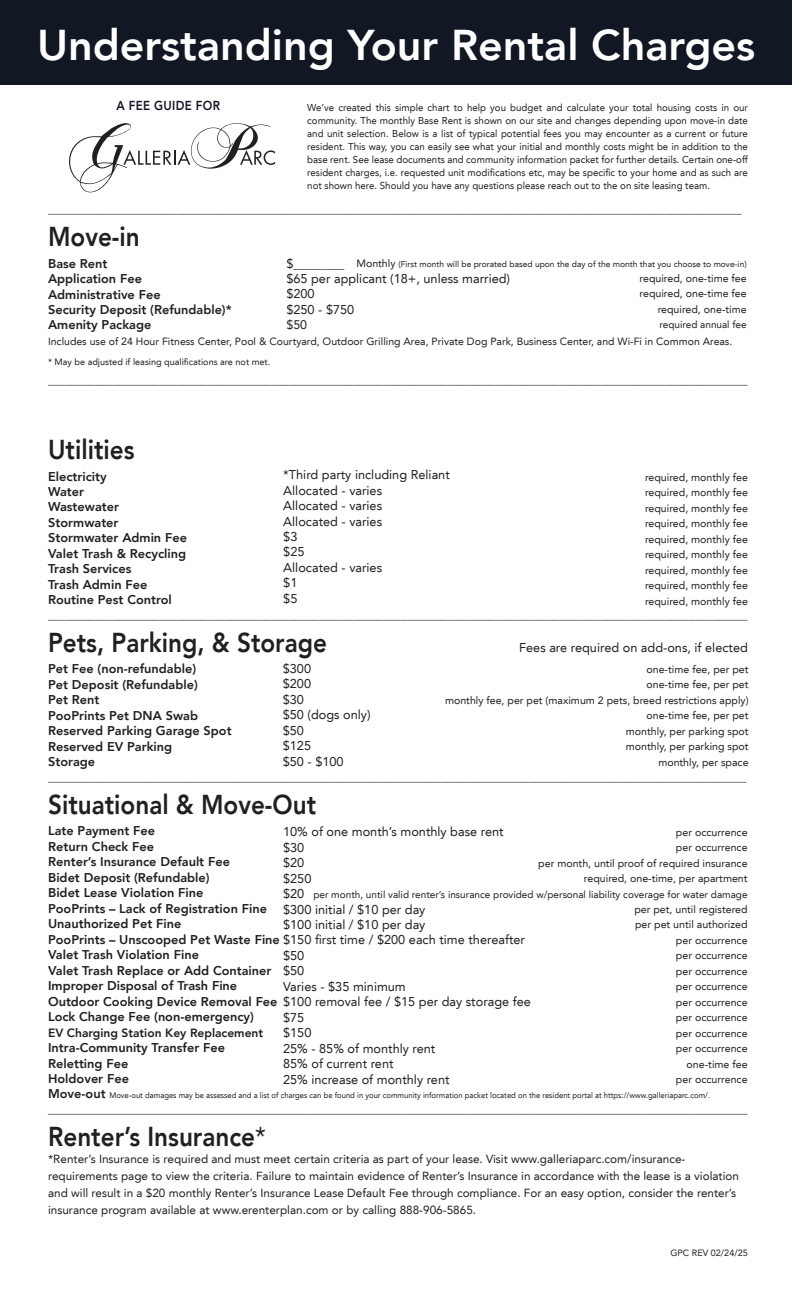
<style>
.page{position:relative;width:792px;height:1296px;background:#fff}
.page>*{position:absolute;margin:0;border:0;box-sizing:border-box;transform-origin:0 0}
.t1{font:800 43px "Avenir LT";color:#fff}
.t2{font:800 27.3px "Avenir LT";color:#231f20;scale:.89 1}
.t3{font:800 13px "Avenir LT";letter-spacing:.025em;color:#121724;scale:.89 1}
.t4{font:800 12.7px/15.5px "Avenir LT";color:#231f20}
.t5{font:12.7px/15.5px "Avenir LT";color:#231f20}
.t6{font:12.5px "Avenir LT";color:#231f20}
.t7{font:800 12px "Avenir LT";color:#231f20}
.t8{font:11.8px/17px "Avenir LT";color:#231f20}
.t9{font:11.7px "Avenir LT";color:#231f20}
.t10{font:10.6px/15.5px "Avenir LT";color:#231f20;text-align:right}
.t11{font:10.5px "Avenir LT";color:#231f20}
.t12{font:10px/13px "Avenir LT";color:#231f20;text-align:justify}
.t13{font:9.1px "Avenir LT";color:#231f20}
.t14{font:8.5px "Avenir LT";color:#231f20}
.t15{font:8px "Avenir LT";color:#231f20;scale:.96 1}
.s1{font-size:10.6px}
.s2{font-weight:400}
.s3{font-weight:800;font-size:12.7px}
</style>
<div class="page">
<svg style="left:69px;top:123px;width:206px;height:70px"></svg>
<div style="left:0;top:0;width:792px;height:85px;background:#121724"></div>
<h1 class="t1" style="left:37px;top:20px;width:720px">Understanding Your Rental Charges</h1>
<p class="t3" style="left:117px;top:98px;width:118px">A FEE GUIDE FOR</p>
<p class="t12" style="left:307px;top:101px;width:442px">We’ve created this simple chart to help you budget and calculate your total housing costs in our community. The monthly Base Rent is shown on our site and changes depending upon move-in date and unit selection. Below is a list of typical potential fees you may encounter as a current or future resident. This way, you can easily see what your initial and monthly costs might be in addition to the base rent. See lease documents and community information packet for further details. Certain one-off resident charges, i.e. requested unit modifications etc, may be specific to your home and as such are not shown here. Should you have any questions please reach out to the on site leasing team.</p>
<p class="t8" style="left:48px;top:200px;width:695px">______________________________________________________________________________________________________________________</p>
<h2 class="t2" style="left:48px;top:220px;width:105px">Move-in</h2>
<p class="t4" style="left:48px;top:255px;width:185px">Base Rent<br>Application Fee<br>Administrative Fee<br>Security Deposit (Refundable)*<br>Amenity Package</p>
<p class="t11" style="left:48px;top:336px;width:686px">Includes use of 24 Hour Fitness Center, Pool &amp; Courtyard, Outdoor Grilling Area, Private Dog Park, Business Center, and Wi-Fi in Common Areas.</p>
<p class="t13" style="left:48px;top:357px;width:224px">* May be adjusted if leasing qualifications are not met.</p>
<p class="t8" style="left:48px;top:371px;width:701px">_______________________________________________________________________________________________________________________</p>
<p class="t5" style="left:286px;top:255px;width:225px">$________<br>$65 per applicant (18+, unless married) $200<br>$250 - $750</p>
<p class="t6" style="left:286px;top:318px;width:22px">$50</p>
<p class="t14" style="left:356px;top:259px;width:392px"><span class="s1">Monthly</span> (First month will be prorated based upon the day of the month that you choose to move-in)</p>
<p class="t10" style="left:640px;top:271px;width:109px">required, one-time fee required, one-time fee required, one-time</p>
<p class="t12" style="left:660px;top:319px;width:89px">required annual fee</p>
<h2 class="t2" style="left:48px;top:433px;width:99px">Utilities</h2>
<p class="t4" style="left:48px;top:468px;width:140px">Electricity<br>Water<br>Wastewater<br>Stormwater<br>Stormwater Admin Fee<br>Valet Trash &amp; Recycling<br>Trash Services<br>Trash Admin Fee<br>Routine Pest Control</p>
<p class="t8" style="left:48px;top:606px;width:701px">_______________________________________________________________________________________________________________________</p>
<h2 class="t2" style="left:48px;top:626px;width:315px">Pets, Parking, &amp; Storage</h2>
<p class="t5" style="left:519px;top:640px;width:230px">Fees are required on add-ons, if elected</p>
<p class="t4" style="left:48px;top:661px;width:185px">Pet Fee (non-refundable)<br>Pet Deposit (Refundable)<br>Pet Rent<br>PooPrints Pet DNA Swab<br>Reserved Parking Garage Spot<br>Reserved EV Parking<br>Storage</p>
<p class="t9" style="left:48px;top:770px;width:700px">_______________________________________________________________________________________________________________________</p>
<h2 class="t2" style="left:48px;top:788px;width:303px">Situational &amp; Move-Out</h2>
<p class="t4" style="left:48px;top:823px;width:479px">Late Payment Fee<br>Return Check Fee<br>Renter’s Insurance Default Fee<br>Bidet Deposit (Refundable)<br>Bidet Lease Violation Fine<br>PooPrints – Lack of Registration Fine<br>Unauthorized Pet Fine<br>PooPrints – Unscooped Pet Waste Fine <span class="s2">$150 first time / $200 each time thereafter</span></p>
<p class="t4" style="left:48px;top:947px;width:484px">Valet Trash Violation Fine<br>Valet Trash Replace or Add Container<br>Improper Disposal of Trash Fine<br>Outdoor Cooking Device Removal Fee <span class="s2">$100 removal fee / $15 per day storage fee</span></p>
<p class="t4" style="left:48px;top:1009px;width:207px">Lock Change Fee (non-emergency)</p>
<p class="t7" style="left:48px;top:1025px;width:217px">EV Charging Station Key Replacement</p>
<p class="t4" style="left:48px;top:1040px;width:178px">Intra-Community Transfer Fee<br>Reletting Fee<br>Holdover Fee</p>
<p class="t15" style="left:48px;top:1091px;width:691px"><span class="s3">Move-out</span> Move-out damages may be assessed and a list of charges can be found in your community information packet located on the resident portal at https://www.galleriaparc.com/.</p>
<p class="t8" style="left:48px;top:1101px;width:701px">_______________________________________________________________________________________________________________________</p>
<h2 class="t2" style="left:48px;top:1120px;width:246px">Renter’s Insurance<span class="s2">*</span></h2>
<p class="t8" style="left:48px;top:1150px;width:693px">*Renter’s Insurance is required and must meet certain criteria as part of your lease. Visit www.galleriaparc.com/insurance&shy;requirements page to view the criteria. Failure to maintain evidence of Renter’s Insurance in accordance with the lease is a violation and will result in a $20 monthly Renter’s Insurance Lease Default Fee through compliance. For an easy option, consider the renter’s insurance program available at www.erenterplan.com or by calling 888-906-5865.</p>
<p class="t13" style="left:670px;top:1248px;width:79px">GPC REV 02/24/25</p>
<p class="t5" style="left:283px;top:467px;width:168px">*Third party including Reliant<br>Allocated - varies<br>Allocated - varies<br>Allocated - varies<br>$3<br>$25<br>Allocated - varies<br>$1<br>$5</p>
<p class="t10" style="left:645px;top:470px;width:104px;text-align:justify">required, monthly fee required, monthly fee required, monthly fee required, monthly fee required, monthly fee required, monthly fee required, monthly fee required, monthly fee required, monthly fee</p>
<p class="t5" style="left:283px;top:661px;width:89px">$300<br>$200<br>$30<br>$50 (dogs only) $50<br>$125<br>$50 - $100</p>
<p class="t10" style="left:445px;top:661px;width:305px">one-time fee, per pet<br>one-time fee, per pet<br>monthly fee, per pet (maximum 2 pets, breed restrictions apply) one-time fee, per pet<br>monthly, per parking spot<br>monthly, per parking spot<br>monthly, per space</p>
<p class="t5" style="left:283px;top:824px;width:222px">10% of one month’s monthly base rent $30<br>$20<br>$250<br>$20<br>$300 initial / $10 per day<br>$100 initial / $10 per day</p>
<p class="t5" style="left:283px;top:948px;width:124px">$50<br>$50<br>Varies - $35 minimum</p>
<p class="t5" style="left:283px;top:1010px;width:168px">$75<br>$150<br>25% - 85% of monthly rent<br>85% of current rent<br>25% increase of monthly rent</p>
<p class="t10" style="left:538px;top:824px;width:211px">per occurrence<br>per occurrence<br>per month, until proof of required insurance required, one-time, per apartment</p>
<p class="t12" style="left:313px;top:888px;width:436px">per month, until valid renter’s insurance provided w/personal liability coverage for water damage</p>
<p class="t10" style="left:634px;top:902px;width:115px">per pet, until registered per pet until authorized per occurrence<br>per occurrence<br>per occurrence<br>per occurrence<br>per occurrence<br>per occurrence<br>per occurrence<br>per occurrence one-time fee<br>per occurrence</p>
</div>
